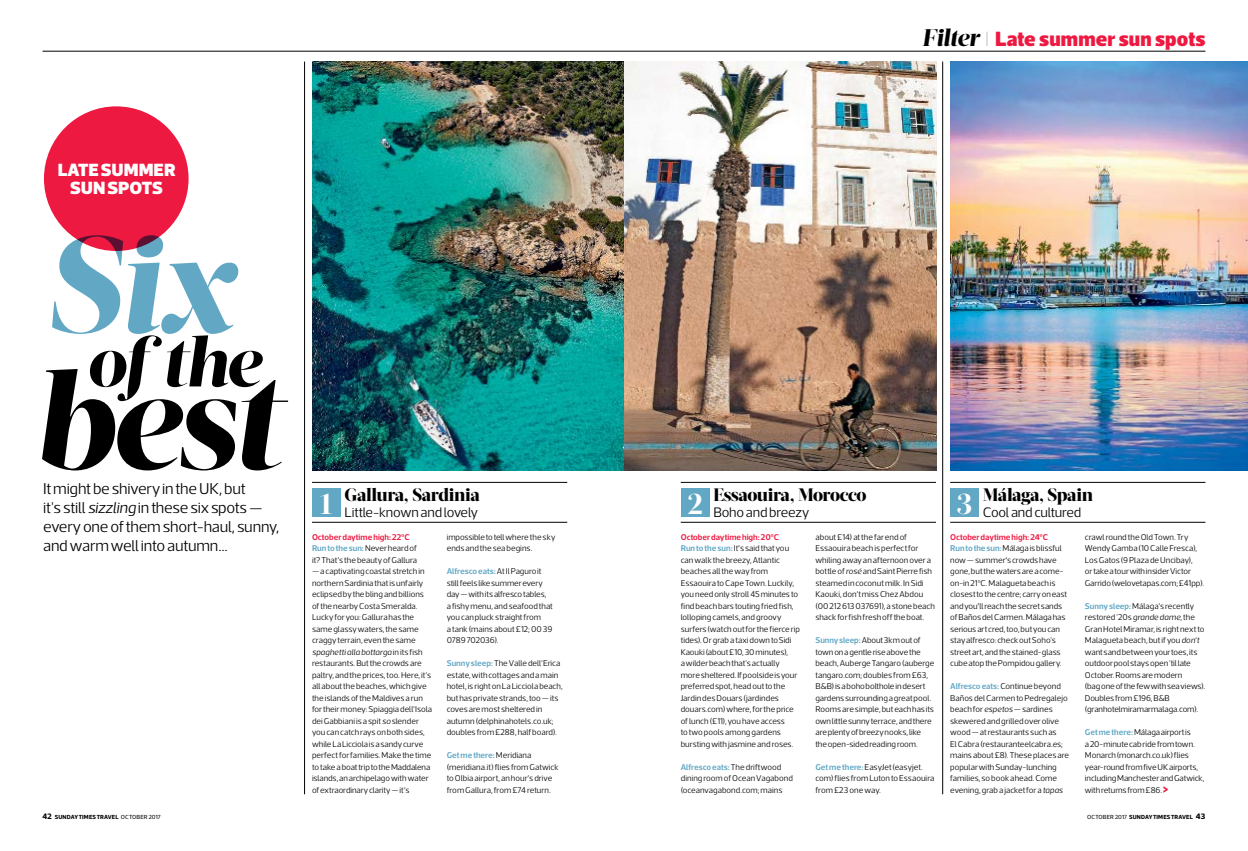
<style>
.page{position:relative;width:1248px;height:851px;background:#fff}
.page>*{position:absolute;margin:0;border:0;box-sizing:border-box;transform-origin:0 0}
.t1{font:italic 800 137px "Acta Display";color:#000}
.t2{font:italic 800 137px "Acta Display";color:#62a8c5}
.t3{font:italic 800 69.9px "Acta Display";color:#000}
.t4{font:700 31px "Acta Display";color:#fff}
.t5{font:900 21px "Acto";letter-spacing:.005em;color:#ed1941}
.Acto_body_copy{font:800 18px "Acta Display";letter-spacing:-.025em;color:#000}
.t6{font:900 18px/18px "Acto";letter-spacing:-.005em;color:#fff;text-align:center}
.t7{font:300 16px/19px "Acto";letter-spacing:-.01em;color:#000}
.t8{font:700 16px "Acto";color:#ed1941}
.Acto_body_copy-2{font:300 14px "Acto";letter-spacing:-.015em;color:#000}
.Acto_body_copy-3{font:300 8.5px/11.5px "Acto";color:#000}
.Acto_body_copy-4{font:600 8.5px "Acto";color:#ed1941}
.t9{font:700 6px "Acto";letter-spacing:.015em;color:#000}
.s1{font-style:italic}
.s2{font-size:8px}
.s3{font-weight:400}
.s4{font-weight:600;color:#62a8c5}
.s5{font-family:"Acta Display";font-weight:800;font-style:italic;font-size:24px;color:#000}
.s6{font-weight:100;color:#000}
</style>
<div class="page">
<img style="left:312px;top:62px;width:312px;height:408px">
<img style="left:624px;top:62px;width:311px;height:408px">
<img style="left:950px;top:62px;width:297px;height:408px">
<hr style="left:312px;top:522px;width:255px;height:1px;background:#000">
<hr style="left:312px;top:482px;width:255px;height:1px;background:#000">
<div style="left:312px;top:488px;width:29px;height:29px;background:#62a8c5"></div>
<hr style="left:680px;top:522px;width:255px;height:1px;background:#000">
<hr style="left:680px;top:482px;width:255px;height:1px;background:#000">
<div style="left:680px;top:488px;width:29px;height:29px;background:#62a8c5"></div>
<hr style="left:950px;top:522px;width:255px;height:1px;background:#000">
<hr style="left:950px;top:482px;width:255px;height:1px;background:#000">
<div style="left:950px;top:488px;width:28px;height:29px;background:#62a8c5"></div>
<hr style="left:942px;top:62px;width:1px;height:732px;background:#000">
<hr style="left:304px;top:62px;width:1px;height:732px;background:#000">
<div style="left:44px;top:106px;width:144px;height:145px;background:#ed1941;border-radius:50%"></div>
<hr style="left:43px;top:51px;width:1162px;height:1px;background:#000">
<p class="t6" style="left:58px;top:160px;width:119px">LATE SUMMER<br>SUN SPOTS</p>
<h1 class="t2" style="left:45px;top:202px;width:190px">Six</h1>
<p class="t1" style="left:31px;top:339px;width:252px">best</p>
<p class="t3" style="left:86px;top:320px;width:176px">of the</p>
<p class="t7" style="left:43px;top:479px;width:238px">It might be shivery in the UK, but<br>it's still <span class="s1">sizzling</span> in these six spots — every one of them short-haul, sunny, and warm well into autumn...</p>
<p class="t9" style="left:43px;top:813px;width:120px"><span class="s2">42</span> SUNDAY TIMES TRAVEL <span class="s3">OCTOBER 2017</span></p>
<p class="t4" style="left:320px;top:484px;width:15px">1</p>
<p class="Acto_body_copy" style="left:344px;top:483px;width:137px">Gallura, Sardinia</p>
<p class="Acto_body_copy-2" style="left:344px;top:504px;width:135px">Little-known and lovely</p>
<p class="Acto_body_copy-4" style="left:312px;top:531px;width:99px">October daytime high:22oC</p>
<p class="Acto_body_copy-3" style="left:312px;top:542px;width:107px"><span class="s4">Run to the sun:</span> Never heard of it? That’s the beauty of Gallura</p>
<p class="Acto_body_copy-3" style="left:312px;top:565px;width:122px">— a captivating coastal stretch in northern Sardinia that is unfairly eclipsed by the bling and billions of the nearby Costa Smeralda.<br>Lucky for you: Gallura has the same glassy waters, the same craggy terrain, even the same <span class="s1">spaghetti alla bottarga</span> in its fish restaurants. But the crowds are paltry, and the prices, too. Here, it’s all about the beaches, which give the islands of the Maldives a run for their money: Spiaggia dell’Isola dei Gabbiani is a spit <span class="s1">so</span> slender you can catch rays on both sides, while La Licciola is a sandy curve perfect for families. Make the time to take a boat trip to the Maddalena islands, an archipelago with water of extraordinary clarity — it’s</p>
<p class="Acto_body_copy-3" style="left:446px;top:531px;width:110px">impossible to tell where the sky ends and the sea begins.</p>
<p class="Acto_body_copy-3" style="left:446px;top:565px;width:108px"><span class="s4">Alfresco eats:</span>At Il Paguro it still feels like summer every day — with its alfresco tables,<br>a fishy menu, and seafood that you can pluck straight from<br>a tank (mains about £12; 00 39<br>0789 702036).</p>
<p class="Acto_body_copy-3" style="left:446px;top:657px;width:118px"><span class="s4">Sunny sleep:</span> The Valle dell’Erica estate, with cottages and a main hotel, is right on La Licciola beach, but has private strands, too — its coves are most sheltered in autumn (delphinahotels.co.uk; doubles from £288, half board).</p>
<p class="Acto_body_copy-3" style="left:446px;top:749px;width:113px"><span class="s4">Get me there:</span> Meridiana (meridiana.it) flies from Gatwick to Olbia airport, an hour’s drive from Gallura, from £74 return.</p>
<p class="t5" style="left:922px;top:26px;width:285px"><span class="s5">Filter</span> <span class="s6">I</span> Late summer sun spots</p>
<p class="t4" style="left:687px;top:484px;width:17px">2</p>
<p class="Acto_body_copy" style="left:713px;top:483px;width:155px">Essaouira, Morocco</p>
<p class="Acto_body_copy-2" style="left:713px;top:504px;width:97px">Boho and breezy</p>
<p class="t4" style="left:956px;top:484px;width:18px">3</p>
<p class="Acto_body_copy" style="left:982px;top:483px;width:112px">Málaga, Spain</p>
<p class="Acto_body_copy-2" style="left:982px;top:504px;width:100px">Cool and cultured</p>
<p class="Acto_body_copy-4" style="left:680px;top:531px;width:100px">October daytime high: 20oC</p>
<p class="Acto_body_copy-3" style="left:680px;top:542px;width:121px"><span class="s4">Run to the sun:</span> It<span class="s3">’</span>s said that you can walk the breezy, Atlantic beaches all the way from<br>Essaouira to Cape Town. Luckily, you need only stroll 45 minutes to find beach bars touting fried fish, lolloping camels, and groovy surfers (watch out for the fierce rip tides). Or grab a taxi down to Sidi<br>Kaouki (about £10, 30 minutes),<br>a wilder beach that's actually more sheltered. If poolside is your preferred spot, head out to the<br>Jardin des Douars (jardindes douars.com) where, for the price of lunch (£11), you have access<br>to two pools among gardens bursting with jasmine and roses.</p>
<p class="Acto_body_copy-3" style="left:680px;top:761px;width:114px"><span class="s4">Alfresco eats:</span> The driftwood dining room of Ocean Vagabond (oceanvagabond.com; mains</p>
<p class="Acto_body_copy-3" style="left:815px;top:531px;width:121px">about £14) at the far end of<br>Essaouira beach is perfect for whiling away an afternoon over a bottle of <span class="s1">rosé</span> and Saint Pierre fish steamed in coconut milk. In Sidi<br>Kaouki, don’t miss Chez Abdou (00 212 613 037691), a stone beach shack for fish fresh off the boat.</p>
<p class="Acto_body_copy-3" style="left:815px;top:634px;width:120px"><span class="s4">Sunny sleep:</span> About 3km out of town on a gentle rise above the beach, Auberge Tangaro (auberge tangaro.com; doubles from £63,<br>B&amp;B) is a boho bolthole in desert gardens surrounding a great pool.<br>Rooms are simple, but each has its own little sunny terrace, and there are plenty of breezy nooks, like the open-sided reading room.</p>
<p class="Acto_body_copy-3" style="left:815px;top:761px;width:121px"><span class="s4">Get me there:</span> EasyJet (easyjet. com) flies from Luton to Essaouira from £23 one way.</p>
<p class="Acto_body_copy-4" style="left:950px;top:531px;width:99px">October daytime high: 24oC</p>
<p class="Acto_body_copy-3" style="left:950px;top:542px;width:118px"><span class="s4">Run to the sun:</span> Málaga is blissful now — summer<span class="s3">’</span>s crowds have gone, but the waters are a come&shy;on-in 21oC. Malagueta beach is closest to the centre; carry on east and you<span class="s3">’</span>ll reach the secret sands of Baños del Carmen. Málaga has serious art cred, too, but you can stay alfresco: check out Soho's street art, and the stained-glass cube atop the Pompidou gallery.</p>
<p class="Acto_body_copy-3" style="left:950px;top:680px;width:120px"><span class="s4">Alfresco eats:</span> Continue beyond<br>Baños del Carmen to Pedregalejo beach for <span class="s1">espetos</span> — sardines skewered and grilled over olive wood — at restaurants such as<br>El Cabra (restauranteelcabra.es; mains about £8). These places are popular with Sunday-lunching families, so book ahead. Come evening, grab a jacket for a <span class="s1">tapas</span></p>
<p class="Acto_body_copy-3" style="left:1084px;top:531px;width:121px">crawl round the Old Town. Try<br>Wendy Gamba (10 Calle Fresca),<br>Los Gatos (9 Plaza de Uncibay),<br>or take a tour with insider Victor<br>Garrido (welovetapas.com; £41pp).</p>
<p class="Acto_body_copy-3" style="left:1084px;top:600px;width:122px"><span class="s4">Sunny sleep:</span> Málaga’s recently restored '20s <span class="s1">grande dame</span>, the<br>Gran Hotel Miramar, is right next to<br>Malagueta beach, but if you <span class="s1">don’t </span>want sand between your toes, its outdoor pool stays open 'til late<br>October. Rooms are modern<br>(bag one of the few with sea views).<br>Doubles from £196, B&amp;B (granhotelmiramarmalaga.com).</p>
<p class="Acto_body_copy-3" style="left:1084px;top:726px;width:121px"><span class="s4">Get me there:</span> Málaga airport is<br>a 20-minute cab ride from town.<br>Monarch (monarch.co.uk) flies year-round from five UK airports, including Manchester and Gatwick, with returns from £86.</p>
<p class="t8" style="left:1162px;top:780px;width:7px">&gt;</p>
<p class="t9" style="left:1087px;top:813px;width:120px"><span class="s3">OCTOBER 2017</span> SUNDAY TIMES TRAVEL <span class="s2">43</span></p>
</div>
